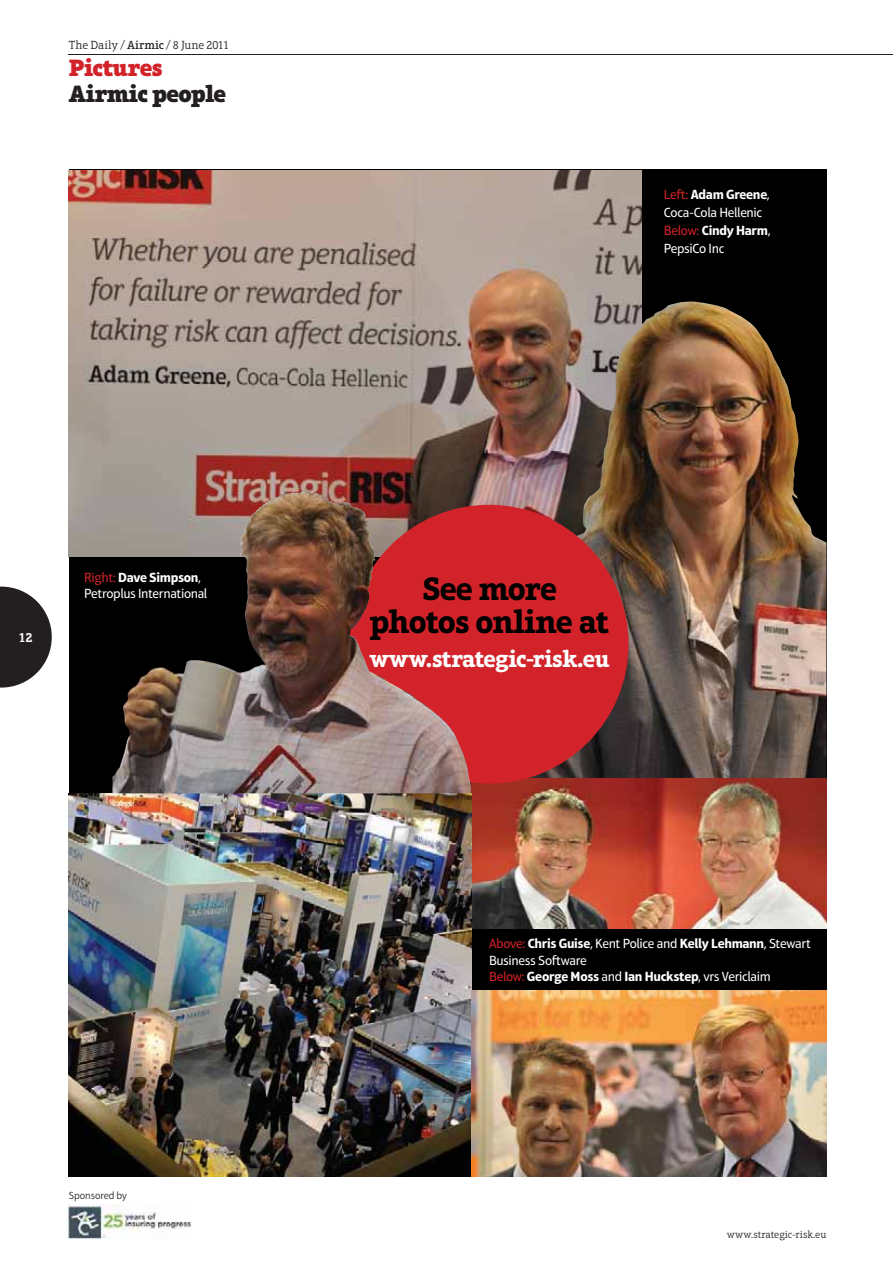
<style>
.page{position:relative;width:893px;height:1263px;background:#fff}
.page>*{position:absolute;margin:0;border:0;box-sizing:border-box;transform-origin:0 0}
.t1{font:700 33px/33px "Aptifer Slab LT Pro";letter-spacing:-.03em;color:#010000;text-align:center}
.t2{font:700 24px "Aptifer Slab LT Pro";letter-spacing:-.025em;color:#fff}
.t3{font:900 24px "Aptifer Slab LT Pro";letter-spacing:-.025em;color:#231f20}
.t4{font:900 24px "Aptifer Slab LT Pro";letter-spacing:-.02em;color:#d2232a}
.t5{font:13.5px/18px "Aptifer Sans LT Pro";letter-spacing:-.03em;color:#fff}
.t6{font:600 13.5px "Aptifer Slab LT Pro";color:#fff}
.t7{font:300 12px "Aptifer Slab LT Pro";letter-spacing:-.02em;color:#231f20}
.t8{font:300 10.5px "Aptifer Slab LT Pro";letter-spacing:-.005em;color:#231f20}
.t9{font:300 10.5px "Aptifer Sans LT Pro";letter-spacing:-.015em;color:#231f20}
.s1{font-weight:500}
.s2{color:#d2232a}
.s3{font-weight:700}
</style>
<div class="page">
<hr style="left:69px;top:54px;width:823px;height:1px;background:#231f20">
<svg style="left:0;top:586px;width:52px;height:101px"></svg>
<img style="left:68px;top:1204px;width:123px;height:35px">
<div style="left:69px;top:169px;width:757px;height:1007px;background:#010000"></div>
<img style="left:69px;top:171px;width:572px;height:386px">
<img style="left:522px;top:302px;width:304px;height:476px">
<img style="left:472px;top:778px;width:354px;height:151px">
<img style="left:69px;top:793px;width:403px;height:383px">
<div style="left:349px;top:505px;width:279px;height:278px;background:#d2232a;border-radius:50%"></div>
<img style="left:112px;top:492px;width:358px;height:301px">
<img style="left:472px;top:990px;width:354px;height:186px">
<p class="t7" style="left:69px;top:41px;width:162px">The Daily / <span class="s1">Airmic</span> / 8 June 2011</p>
<h2 class="t4" style="left:69px;top:59px;width:95px">Pictures</h2>
<h2 class="t3" style="left:69px;top:85px;width:159px">Airmic people</h2>
<p class="t5" style="left:663px;top:187px;width:108px"><span class="s2">Le-:</span> <span class="s3">Adam Greene</span>,<br>Coca-Cola Hellenic<br><span class="s2">Below:</span> <span class="s3">Cindy Harm</span>,<br>PepsiCo Inc</p>
<p class="t6" style="left:18px;top:630px;width:16px">12</p>
<p class="t5" style="left:84px;top:570px;width:125px;line-height:16.2px"><span class="s2">Right:</span> <span class="s3">Dave Simpson</span>,<br>Petroplus International</p>
<h1 class="t1" style="left:370px;top:576px;width:241px">See more photos online at</h1>
<h2 class="t2" style="left:369px;top:649px;width:242px">www.strategic-risk.eu</h2>
<p class="t9" style="left:69px;top:1192px;width:60px">Sponsored by</p>
<p class="t5" style="left:489px;top:937px;width:323px;line-height:16.2px"><span class="s2">Above:</span> <span class="s3">Chris Guise</span>, Kent Police and <span class="s3">Kelly Lehmann</span>, Stewart<br>Business So-ware<br><span class="s2">Below:</span> <span class="s3">George Moss</span> and <span class="s3">Ian Huckstep</span>, vrs Vericlaim</p>
<p class="t8" style="left:726px;top:1230px;width:101px">www.strategic-risk.eu</p>
</div>
